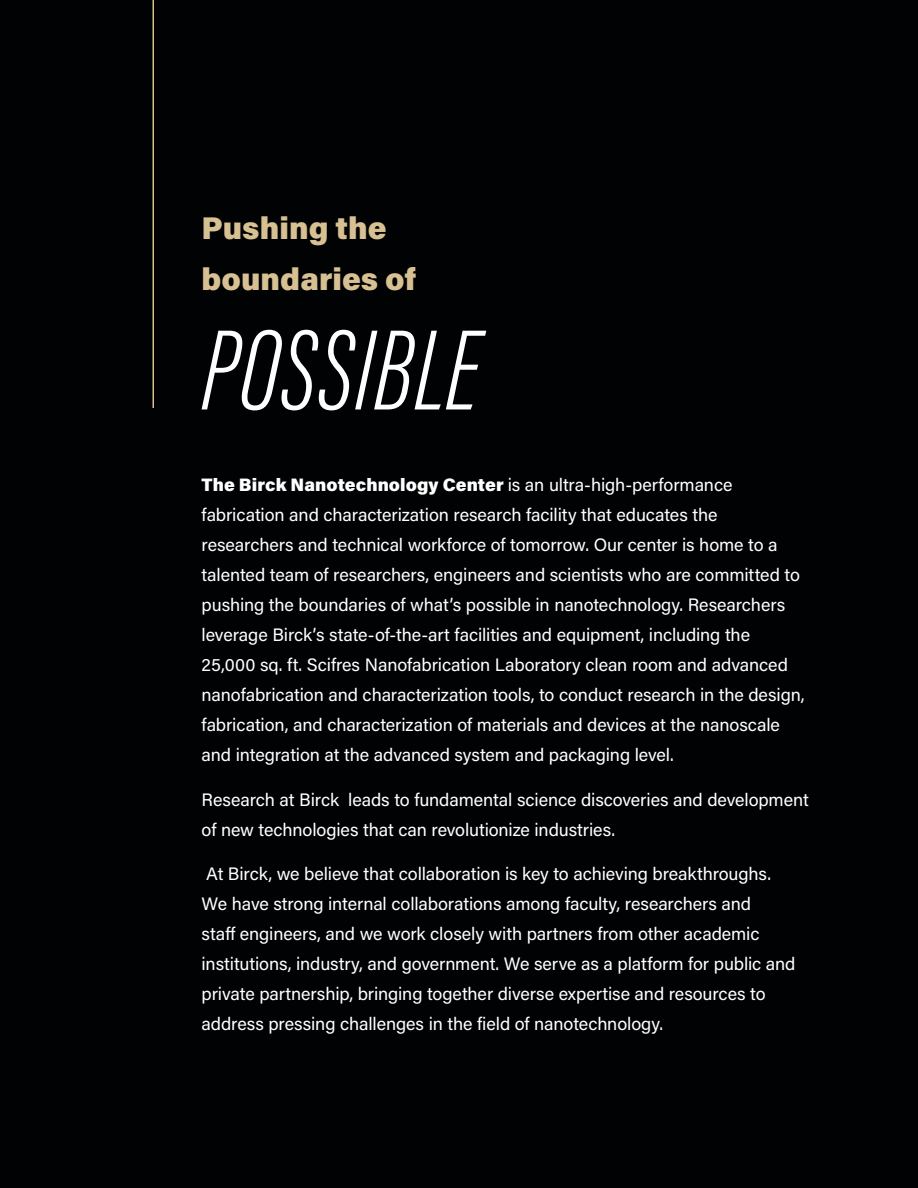
<style>
.page{position:relative;width:918px;height:1188px;background:#010203}
.page>*{position:absolute;margin:0;border:0;box-sizing:border-box;transform-origin:0 0}
.t1{font:italic 300 117.9px "Acumin Pro Extra Cond";letter-spacing:.01em;color:#fff}
.Intro_text_Acumin_22{font:900 31.35px/51.3px "Acumin Pro";color:#d7c091}
.Body_text_Acumin_Pro{font:18px/30px "Acumin Pro";letter-spacing:-.005em;color:#fff}
.s1{font-weight:900}
</style>
<div class="page">
<hr style="left:153px;top:0;width:1px;height:408px;background:#d7c091">
<p class="Intro_text_Acumin_22" style="left:202px;top:201px;width:216px">Pushing the boundaries of</p>
<p class="t1" style="left:202px;top:299px;width:279px">POSSIBLE</p>
<p class="Body_text_Acumin_Pro" style="left:202px;top:469px;width:605px"><span class="s1">The Birck Nanotechnology Center</span> is an ultra-high-performance fabrication and characterization research facility that educates the researchers and technical workforce of tomorrow. Our center is home to a talented team of researchers, engineers and scientists who are committed to pushing the boundaries of what’s possible in nanotechnology. Researchers leverage Birck’s state-of-the-art facilities and equipment, including the 25,000 sq. ft. Scifres Nanofabrication Laboratory clean room and advanced nanofabrication and characterization tools, to conduct research in the design, fabrication, and characterization of materials and devices at the nanoscale and integration at the advanced system and packaging level.</p>
<p class="Body_text_Acumin_Pro" style="left:202px;top:784px;width:609px">Research at Birck leads to fundamental science discoveries and development of new technologies that can revolutionize industries.</p>
<p class="Body_text_Acumin_Pro" style="left:202px;top:858px;width:595px">At Birck, we believe that collaboration is key to achieving breakthroughs.<br>We have strong internal collaborations among faculty, researchers and<br>staff engineers, and we work closely with partners from other academic institutions, industry, and government. We serve as a platform for public and private partnership, bringing together diverse expertise and resources to address pressing challenges in the field of nanotechnology.</p>
</div>
